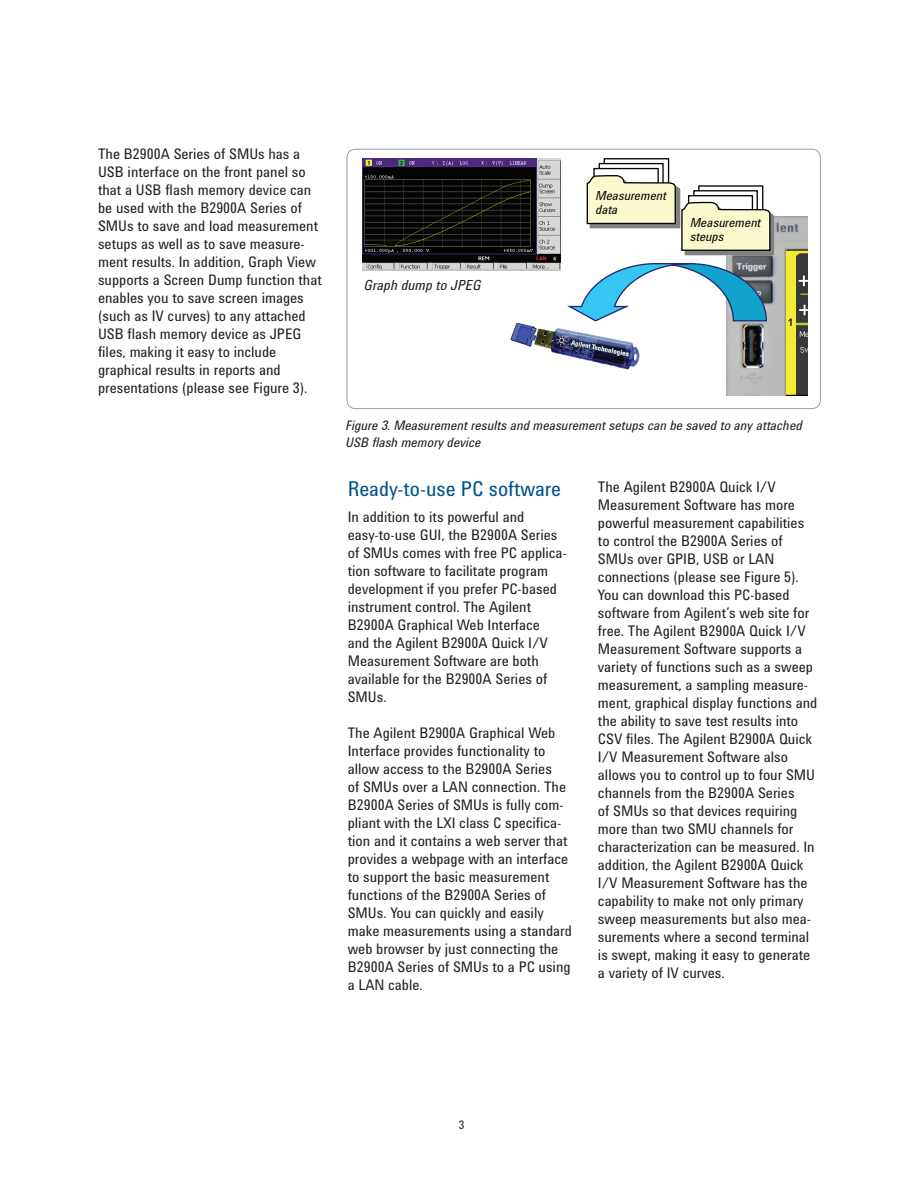
<style>
.page{position:relative;width:918px;height:1188px;background:#fff}
.page>*{position:absolute;margin:0;border:0;box-sizing:border-box;transform-origin:0 0}
.Header_14_16_blue{font:21px "Agilent Condensed CFF";color:#00538d}
.Body_Text{font:15px/18px "Agilent Condensed CFF";color:#231f20}
.t1{font:italic 14.25px "Agilent Condensed CFF";color:#231f20}
.Captions_for_Figures{font:italic 13.5px/16.5px "Agilent Condensed CFF";color:#231f20}
.t2{font:italic 12.9px/14.2px "Agilent Condensed CFF";color:#050504}
.t3{font:12px "Agilent Condensed CFF";color:#231f20}
</style>
<div class="page">
<img style="left:510px;top:322px;width:130px;height:48px">
<img style="left:727px;top:216px;width:80px;height:180px">
<svg style="left:567px;top:262px;width:201px;height:60px"></svg>
<img style="left:685px;top:213px;width:90px;height:42px">
<img style="left:687px;top:252px;width:81px;height:3px">
<svg style="left:586px;top:158px;width:185px;height:94px"></svg>
<img style="left:363px;top:158px;width:197px;height:112px">
<div style="left:347px;top:149px;width:474px;height:260px;border:1px solid #9b9da0;border-radius:9px"></div>
<p class="Body_Text" style="left:98px;top:145px;width:225px">The B2900A Series of SMUs has a USB interface on the front panel so that a USB flash memory device can be used with the B2900A Series of SMUs to save and load measurement setups as well as to save measure&shy;ment results. In addition, Graph View supports a Screen Dump function that enables you to save screen images (such as IV curves) to any attached USB flash memory device as JPEG files, making it easy to include graphical results in reports and presentations (please see Figure 3).</p>
<p class="t1" style="left:364px;top:274px;width:118px">Graph dump to JPEG</p>
<p class="t2" style="left:596px;top:188px;width:72px">Measurement data</p>
<p class="t2" style="left:690px;top:215px;width:72px">Measurement steups</p>
<p class="Captions_for_Figures" style="left:346px;top:417px;width:458px">Figure 3. Measurement results and measurement setups can be saved to any attached<br>USB flash memory device</p>
<p class="Header_14_16_blue" style="left:348px;top:473px;width:215px">Ready-to-use PC software</p>
<p class="Body_Text" style="left:348px;top:508px;width:221px">In addition to its powerful and easy-to-use GUI, the B2900A Series of SMUs comes with free PC applica&shy;tion software to facilitate program development if you prefer PC-based instrument control. The Agilent<br>B2900A Graphical Web Interface<br>and the Agilent B2900A Quick I/V<br>Measurement Software are both available for the B2900A Series of<br>SMUs.</p>
<p class="Body_Text" style="left:348px;top:724px;width:226px">The Agilent B2900A Graphical Web<br>Interface provides functionality to allow access to the B2900A Series<br>of SMUs over a LAN connection. The<br>B2900A Series of SMUs is fully com&shy;pliant with the LXI class C specifica&shy;tion and it contains a web server that provides a webpage with an interface to support the basic measurement functions of the B2900A Series of<br>SMUs. You can quickly and easily make measurements using a standard web browser by just connecting the<br>B2900A Series of SMUs to a PC using a LAN cable.</p>
<p class="Body_Text" style="left:598px;top:477px;width:221px">The Agilent B2900A Quick I/V Measurement Software has more powerful measurement capabilities to control the B2900A Series of SMUs over GPIB, USB or LAN connections (please see Figure 5).<br>You can download this PC-based software from Agilent’s web site for free. The Agilent B2900A Quick I/V Measurement Software supports a variety of functions such as a sweep measurement, a sampling measure&shy;ment, graphical display functions and the ability to save test results into CSV files. The Agilent B2900A Quick I/V Measurement Software also allows you to control up to four SMU channels from the B2900A Series<br>of SMUs so that devices requiring more than two SMU channels for characterization can be measured. In addition, the Agilent B2900A Quick I/V Measurement Software has the capability to make not only primary sweep measurements but also mea&shy;surements where a second terminal is swept, making it easy to generate a variety of IV curves.</p>
<p class="t3" style="left:459px;top:1115px;width:7px">3</p>
</div>
